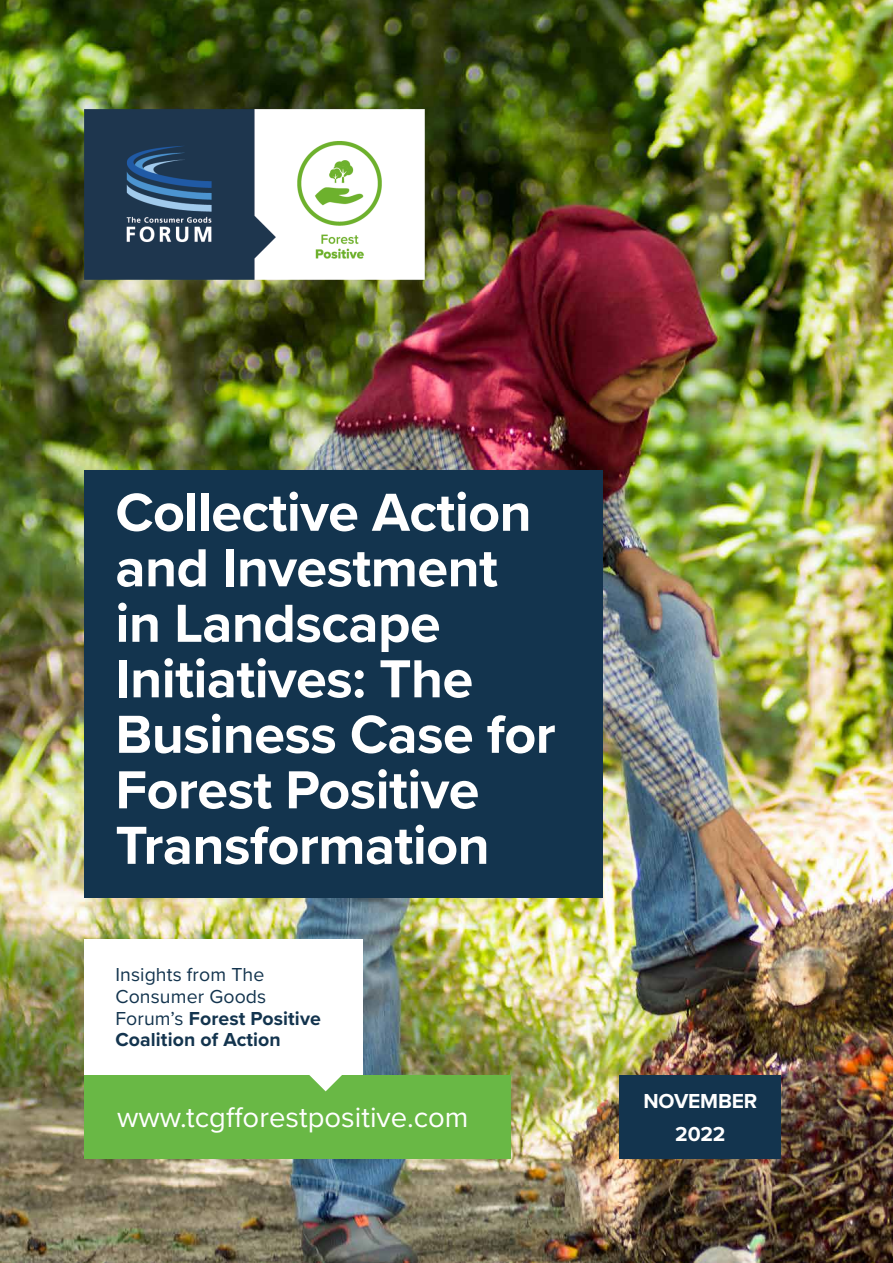
<style>
.page{position:relative;width:893px;height:1263px;background:#fff}
.page>*{position:absolute;margin:0;border:0;box-sizing:border-box;transform-origin:0 0}
.t1{font:700 55.5px/55.5px "Proxima Nova";letter-spacing:-.01em;color:#fff}
.t2{font:29.25px "Proxima Nova";color:#fff}
.t3{font:700 21px/33px "Proxima Nova";letter-spacing:-.01em;color:#fff;text-align:center}
.t4{font:19.5px/21.8px "Proxima Nova";letter-spacing:.005em;color:#13344e}
.s1{font-weight:700}
</style>
<div class="page">
<img style="left:0;top:0;width:893px;height:1263px">
<div style="left:84px;top:1075px;width:426px;height:83px;background:#69b845"></div>
<div style="left:84px;top:940px;width:279px;height:135px;background:#fff"></div>
<svg style="left:309px;top:1075px;width:33px;height:16px"></svg>
<div style="left:84px;top:470px;width:519px;height:427px;background:#13344e"></div>
<div style="left:620px;top:1075px;width:161px;height:83px;background:#13344e"></div>
<img style="left:84px;top:110px;width:340px;height:170px">
<p class="t1" style="left:115px;top:483px;width:442px">Collective Action and Investment in Landscape<br>Initiatives: The<br>Business Case for<br>Forest Positive<br>Transformation</p>
<p class="t4" style="left:115px;top:963px;width:207px">Insights from The<br>Consumer Goods<br>Forum’s <span class="s1">Forest Positive<br>Coalition of Action</span></p>
<p class="t2" style="left:117px;top:1096px;width:353px">www.tcgfforestpositive.com</p>
<p class="t3" style="left:643px;top:1084px;width:115px">NOVEMBER<br>2022</p>
</div>
